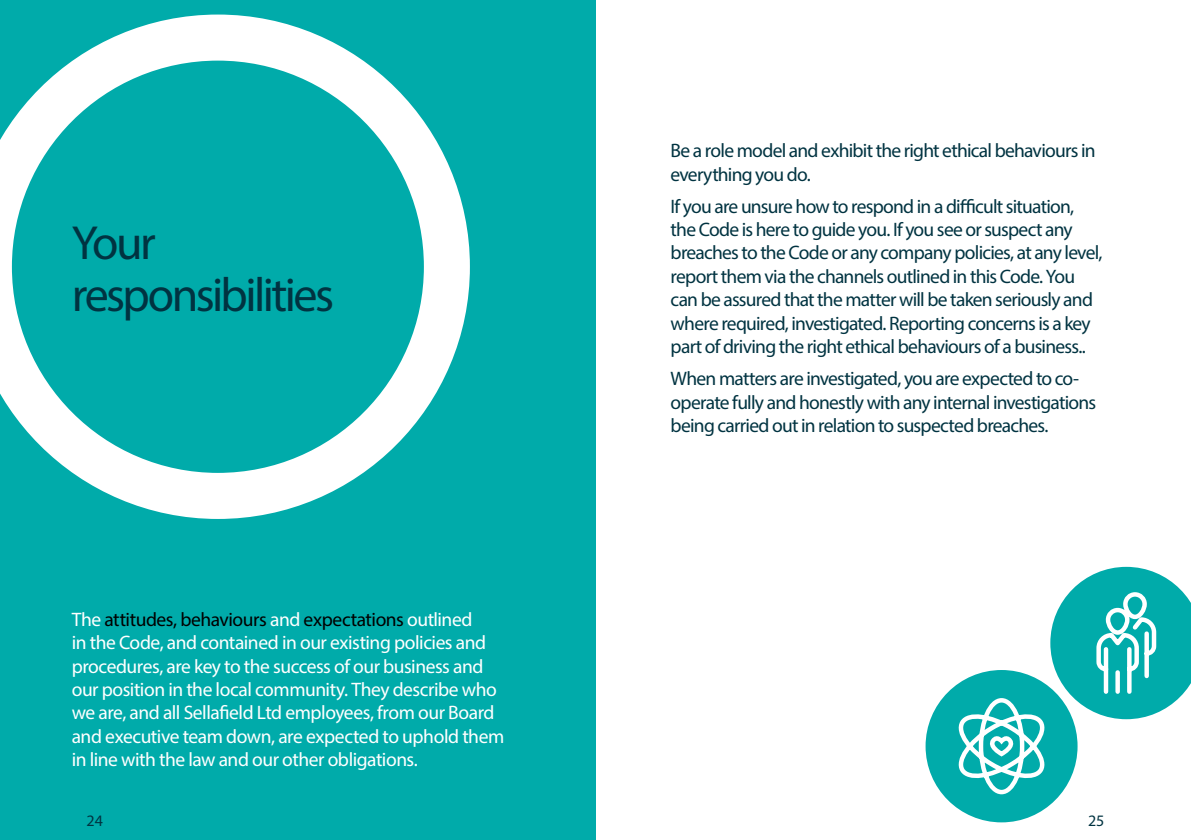
<style>
.page{position:relative;width:1191px;height:840px;background:#fff}
.page>*{position:absolute;margin:0;border:0;box-sizing:border-box;transform-origin:0 0}
.t1{font:48px/52px "Myriad Pro";letter-spacing:-.055em;color:#003341}
.t2{font:19.6px/23.4px "Myriad Pro";letter-spacing:-.04em;color:#003341}
.t3{font:19.6px/23.4px "Myriad Pro";letter-spacing:-.025em;color:#fff}
.t4{font:16px "Myriad Pro";color:#003341}
.s1{color:#000}
</style>
<div class="page">
<div style="left:0;top:0;width:595px;height:839px;background:#00abaa"></div>
<svg style="left:0;top:15px;width:470px;height:503px"></svg>
<div style="left:925px;top:669px;width:152px;height:152px;background:#00abaa;border-radius:50%"></div>
<svg style="left:956px;top:566px;width:235px;height:230px"></svg>
<h1 class="t1" style="left:72px;top:216px;width:264px">Your responsibilities</h1>
<p class="t3" style="left:72px;top:606px;width:434px">The <span class="s1">attitudes, behaviours</span> and <span class="s1">expectations</span> outlined<br>in the Code, and contained in our existing policies and procedures, are key to the success of our business and our position in the local community. They describe who we are, and all Sellafield Ltd employees, from our Board and executive team down, are expected to uphold them in line with the law and our other obligations.</p>
<p class="t2" style="left:670px;top:138px;width:426px">Be a role model and exhibit the right ethical behaviours in everything you do.</p>
<p class="t2" style="left:670px;top:194px;width:433px">If you are unsure how to respond in a difficult situation, the Code is here to guide you. If you see or suspect any breaches to the Code or any company policies, at any level, report them via the channels outlined in this Code. You can be assured that the matter will be taken seriously and where required, investigated. Reporting concerns is a key part of driving the right ethical behaviours of a business..</p>
<p class="t2" style="left:670px;top:366px;width:427px">When matters are investigated, you are expected to co&shy;operate fully and honestly with any internal investigations being carried out in relation to suspected breaches.</p>
<p class="t4" style="left:86px;top:810px;width:18px">24</p>
<p class="t4" style="left:1088px;top:810px;width:18px">25</p>
</div>
